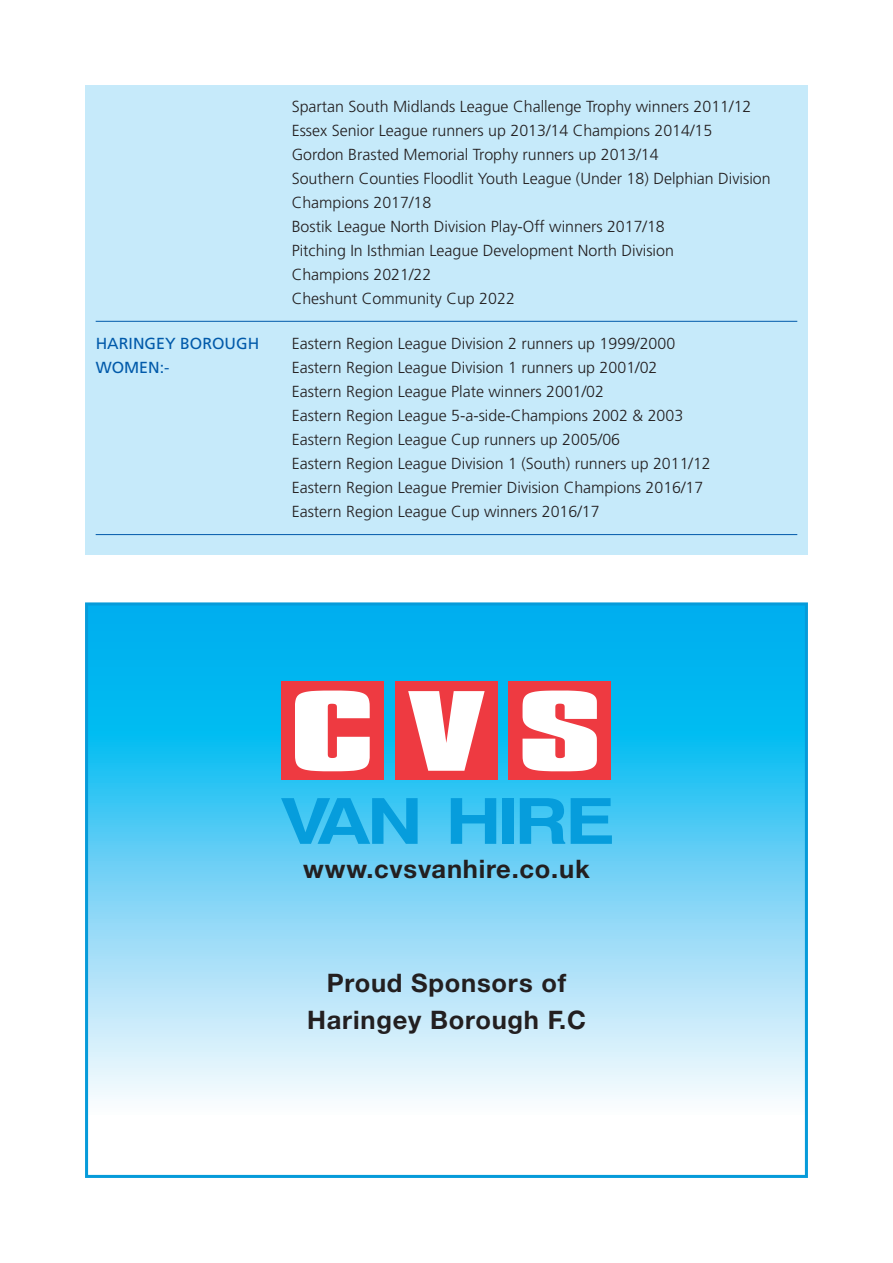
<style>
.page{position:relative;width:893px;height:1263px;background:#fff}
.page>*{position:absolute;margin:0;border:0;box-sizing:border-box;transform-origin:0 0}
.t1{font:700 25.5px/36px "Helvetica Neue CE";letter-spacing:.03em;color:#231f20;text-align:center}
.t2{font:300 16.05px/24px "Frutiger CE";color:#231f20}
.t3{font:16.05px "Frutiger";color:#015aaa}
</style>
<div class="page">
<div style="left:85px;top:85px;width:723px;height:469px;background:#c6eafa"></div>
<hr style="left:96px;top:321px;width:701px;height:1px;background:#015aaa">
<hr style="left:96px;top:534px;width:701px;height:1px;background:#015aaa">
<svg style="left:89px;top:606px;width:715px;height:493px;background:#6ed1f5"></svg>
<div style="left:85px;top:602px;width:723px;height:576px;border:3px solid #069bda"></div>
<div style="left:281px;top:682px;width:102px;height:98px;background:#ee3a41"></div>
<div style="left:395px;top:682px;width:102px;height:98px;background:#ee3a41"></div>
<div style="left:509px;top:682px;width:102px;height:98px;background:#ee3a41"></div>
<svg style="left:523px;top:690px;width:74px;height:81px;background:#fbdbdd"></svg>
<svg style="left:408px;top:691px;width:77px;height:80px"></svg>
<svg style="left:295px;top:690px;width:75px;height:81px"></svg>
<svg style="left:281px;top:798px;width:137px;height:46px;background:#23b0e6"></svg>
<svg style="left:451px;top:798px;width:45px;height:46px;background:#21afe6"></svg>
<div style="left:502px;top:798px;width:12px;height:46px;background:#069ddc"></div>
<svg style="left:520px;top:798px;width:45px;height:46px;background:#1face4"></svg>
<svg style="left:571px;top:798px;width:41px;height:46px;background:#1eade4"></svg>
<p class="t2" style="left:292px;top:94px;width:480px">Spartan South Midlands League Challenge Trophy winners 2011/12<br>Essex Senior League runners up 2013/14 Champions 2014/15<br>Gordon Brasted Memorial Trophy runners up 2013/14<br>Southern Counties Floodlit Youth League (Under 18) Delphian Division Champions 2017/18<br>Bostik League North Division Play-Off winners 2017/18<br>Pitching In Isthmian League Development North Division<br>Champions 2021/22<br>Cheshunt Community Cup 2022</p>
<p class="t3" style="left:96px;top:334px;width:165px">HARINGEY BOROUGH</p>
<p class="t2" style="left:292px;top:331px;width:385px">Eastern Region League Division 2 runners up 1999/2000</p>
<p class="t3" style="left:96px;top:358px;width:75px">WOMEN:-</p>
<p class="t2" style="left:292px;top:355px;width:421px">Eastern Region League Division 1 runners up 2001/02<br>Eastern Region League Plate winners 2001/02<br>Eastern Region League 5-a-side-Champions 2002 &amp; 2003<br>Eastern Region League Cup runners up 2005/06<br>Eastern Region League Division 1 (South) runners up 2011/12<br>Eastern Region League Premier Division Champions 2016/17<br>Eastern Region League Cup winners 2016/17</p>
<h1 class="t1" style="left:303px;top:852px;width:288px">www.cvsvanhire.co.uk</h1>
<h1 class="t1" style="left:307px;top:966px;width:280px">Proud Sponsors of<br>Haringey Borough F.C</h1>
</div>
